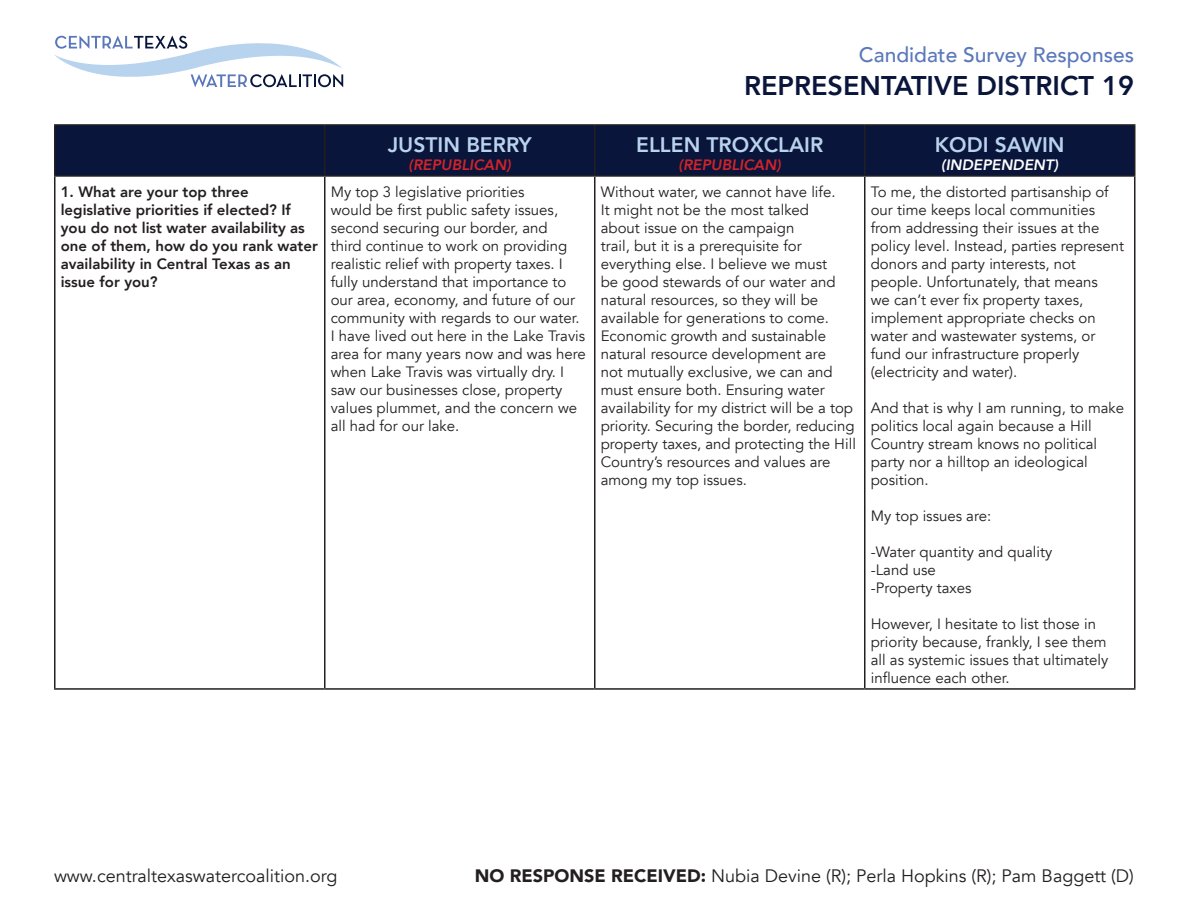
<style>
.page{position:relative;width:1188px;height:918px;background:#fff}
.page>*{position:absolute;margin:0;border:0;box-sizing:border-box;transform-origin:0 0}
.t1{font:800 27px "Avenir";color:#0a153b}
.t2{font:800 21px "Avenir";color:#b9d3ed}
.t3{font:500 21px "Avenir";color:#5b78bb}
.t4{font:18px "Avenir";color:#231f20}
.t5{font:15px/18px "Avenir";color:#231f20}
.t6{font:800 15px/18px "Avenir";color:#231f20}
.t7{font:italic 800 15px "Avenir";color:#d1232a}
.t8{font:italic 800 15px "Avenir";color:#fff}
.s1{font-weight:900}
</style>
<div class="page">
<svg style="left:55px;top:36px;width:288px;height:51px"></svg>
<div style="left:56px;top:126px;width:1078px;height:49px;background:#0a153b"></div>
<hr style="left:54px;top:124px;width:271px;height:2px;background:#231f20">
<hr style="left:54px;top:126px;width:2px;height:49px;background:#231f20">
<hr style="left:325px;top:124px;width:270px;height:2px;background:#231f20">
<hr style="left:324px;top:126px;width:2px;height:49px;background:#231f20">
<hr style="left:595px;top:124px;width:270px;height:2px;background:#231f20">
<hr style="left:594px;top:126px;width:2px;height:49px;background:#231f20">
<hr style="left:865px;top:124px;width:271px;height:2px;background:#231f20">
<hr style="left:864px;top:126px;width:2px;height:49px;background:#231f20">
<hr style="left:1134px;top:126px;width:2px;height:49px;background:#231f20">
<hr style="left:54px;top:175px;width:271px;height:2px;background:#231f20">
<hr style="left:54px;top:177px;width:2px;height:511px;background:#231f20">
<hr style="left:325px;top:175px;width:270px;height:2px;background:#231f20">
<hr style="left:324px;top:177px;width:2px;height:511px;background:#231f20">
<hr style="left:595px;top:175px;width:270px;height:2px;background:#231f20">
<hr style="left:594px;top:177px;width:2px;height:511px;background:#231f20">
<hr style="left:865px;top:175px;width:271px;height:2px;background:#231f20">
<hr style="left:864px;top:177px;width:2px;height:511px;background:#231f20">
<hr style="left:1134px;top:177px;width:2px;height:511px;background:#231f20">
<hr style="left:54px;top:688px;width:271px;height:2px;background:#231f20">
<hr style="left:325px;top:688px;width:270px;height:2px;background:#231f20">
<hr style="left:595px;top:688px;width:270px;height:2px;background:#231f20">
<hr style="left:865px;top:688px;width:271px;height:2px;background:#231f20">
<p class="t2" style="left:388px;top:128px;width:145px">JUSTIN BERRY</p>
<p class="t7" style="left:409px;top:156px;width:104px">(REPUBLICAN)</p>
<h2 class="t3" style="left:859px;top:36px;width:277px">Candidate Survey Responses</h2>
<h1 class="t1" style="left:744px;top:64px;width:391px">REPRESENTATIVE DISTRICT 19</h1>
<p class="t2" style="left:636px;top:128px;width:189px">ELLEN TROXCLAIR</p>
<p class="t7" style="left:679px;top:156px;width:104px">(REPUBLICAN)</p>
<p class="t2" style="left:935px;top:128px;width:131px">KODI SAWIN</p>
<p class="t8" style="left:941px;top:156px;width:118px">(INDEPENDENT)</p>
<p class="t6" style="left:61px;top:183px;width:259px">1. What are your top three legislative priorities if elected? If you do not list water availability as one of them, how do you rank water availability in Central Texas as an issue for you?</p>
<p class="t5" style="left:331px;top:183px;width:257px">My top 3 legislative priorities<br>would be first public safety issues, second securing our border, and<br>third continue to work on providing realistic relief with property taxes. I fully understand that importance to our area, economy, and future of our community with regards to our water.<br>I have lived out here in the Lake Travis area for many years now and was here when Lake Travis was virtually dry. I saw our businesses close, property values plummet, and the concern we all had for our lake.</p>
<p class="t5" style="left:601px;top:183px;width:257px">Without water, we cannot have life.<br>It might not be the most talked<br>about issue on the campaign<br>trail, but it is a prerequisite for everything else. I believe we must<br>be good stewards of our water and natural resources, so they will be available for generations to come.<br>Economic growth and sustainable natural resource development are<br>not mutually exclusive, we can and must ensure both. Ensuring water availability for my district will be a top priority. Securing the border, reducing property taxes, and protecting the Hill Country’s resources and values are among my top issues.</p>
<p class="t5" style="left:871px;top:183px;width:255px">To me, the distorted partisanship of our time keeps local communities from addressing their issues at the policy level. Instead, parties represent donors and party interests, not people. Unfortunately, that means<br>we can’t ever fix property taxes, implement appropriate checks on water and wastewater systems, or fund our infrastructure properly (electricity and water).</p>
<p class="t5" style="left:871px;top:399px;width:255px">And that is why I am running, to make politics local again because a Hill<br>Country stream knows no political party nor a hilltop an ideological position.</p>
<p class="t5" style="left:871px;top:507px;width:122px">My top issues are:</p>
<p class="t5" style="left:871px;top:543px;width:183px">-Water quantity and quality</p>
<p class="t5" style="left:871px;top:561px;width:67px">-Land use</p>
<p class="t5" style="left:871px;top:579px;width:102px">-Property taxes</p>
<p class="t5" style="left:871px;top:615px;width:239px">However, I hesitate to list those in priority because, frankly, I see them all as systemic issues that ultimately influence each other.</p>
<p class="t4" style="left:54px;top:865px;width:285px">www.centraltexaswatercoalition.org</p>
<p class="t4" style="left:475px;top:865px;width:661px"><span class="s1">NO RESPONSE RECEIVED:</span> Nubia Devine (R); Perla Hopkins (R); Pam Baggett (D)</p>
</div>
